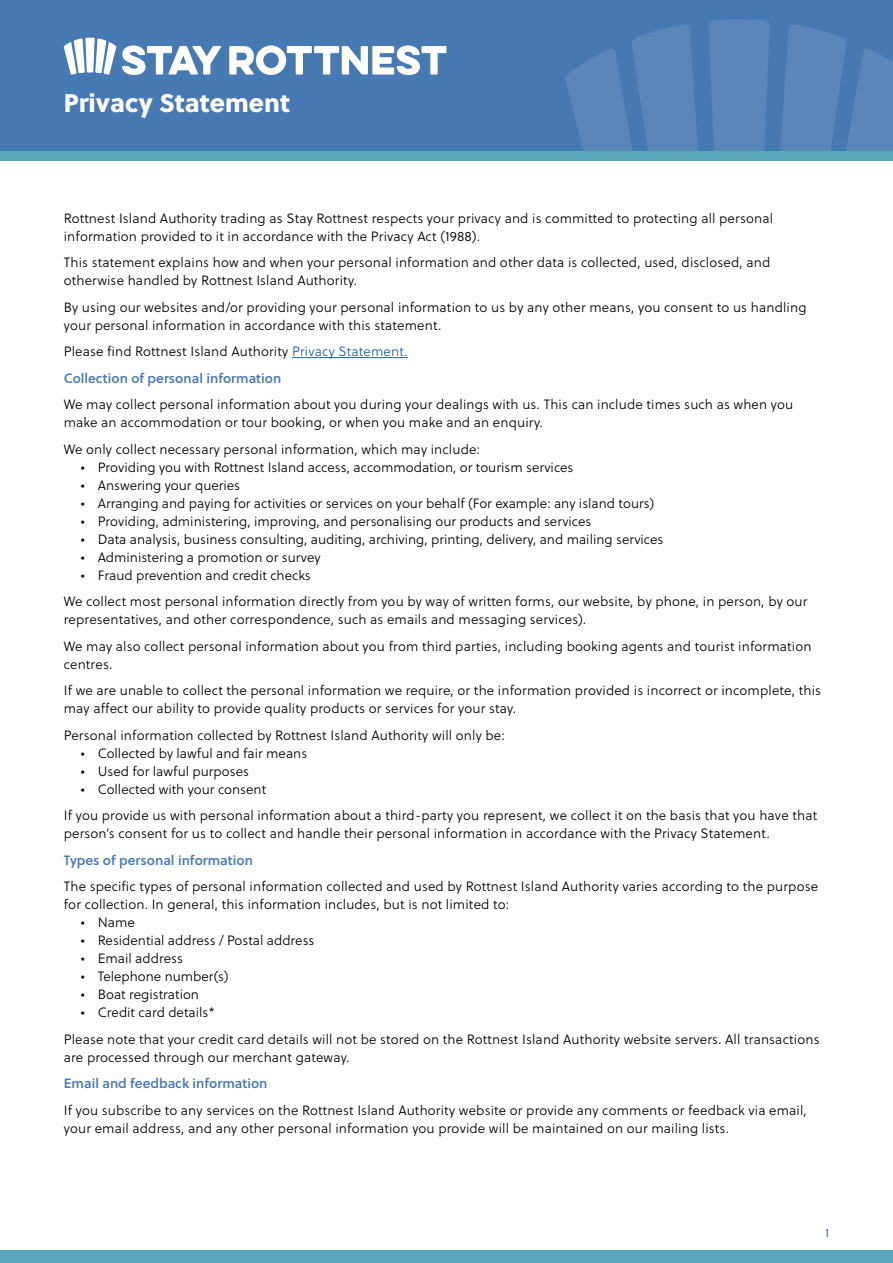
<style>
.page{position:relative;width:893px;height:1263px;background:#fff}
.page>*{position:absolute;margin:0;border:0;box-sizing:border-box;transform-origin:0 0}
.t1{font:25.5px "Soleil Xb";color:#fff}
.t2{font:13.5px/18px "Soleil Lt";letter-spacing:.01em;color:#000}
.t3{font:13.5px "Soleil Sb";color:#4a7ab1}
.t4{font:12px "Soleil";color:#477ab3}
.s1{color:#215e9e}
</style>
<div class="page">
<div style="left:0;top:0;width:893px;height:151px;background:#477ab3"></div>
<svg style="left:566px;top:19px;width:327px;height:132px"></svg>
<div style="left:0;top:151px;width:893px;height:10px;background:#57a6ba"></div>
<svg style="left:122px;top:45px;width:99px;height:30px"></svg>
<svg style="left:229px;top:46px;width:217px;height:29px"></svg>
<svg style="left:64px;top:38px;width:52px;height:37px"></svg>
<div style="left:0;top:1250px;width:893px;height:13px;background:#57a6ba"></div>
<hr style="left:292px;top:357px;width:116px;height:1px;background:#215e9e">
<h1 class="t1" style="left:64px;top:83px;width:228px">Privacy Statement</h1>
<p class="t2" style="left:64px;top:209px;width:711px">Rottnest Island Authority trading as Stay Rottnest respects your privacy and is committed to protecting all personal information provided to it in accordance with the Privacy Act (1988).</p>
<p class="t2" style="left:64px;top:253px;width:708px">This statement explains how and when your personal information and other data is collected, used, disclosed, and otherwise handled by Rottnest Island Authority.</p>
<p class="t2" style="left:64px;top:298px;width:744px">By using our websites and/or providing your personal information to us by any other means, you consent to us handling your personal information in accordance with this statement.</p>
<p class="t2" style="left:64px;top:342px;width:345px">Please find Rottnest Island Authority <span class="s1">Privacy Statement.</span></p>
<p class="t3" style="left:64px;top:368px;width:219px">Collection of personal information</p>
<p class="t2" style="left:64px;top:395px;width:731px">We may collect personal information about you during your dealings with us. This can include times such as when you make an accommodation or tour booking, or when you make and an enquiry.</p>
<p class="t2" style="left:64px;top:440px;width:418px">We only collect necessary personal information, which may include:</p>
<p class="t2" style="left:81px;top:458px;width:494px">• Providing you with Rottnest Island access, accommodation, or tourism services</p>
<p class="t2" style="left:81px;top:476px;width:161px">• Answering your queries</p>
<p class="t2" style="left:81px;top:494px;width:575px">• Arranging and paying for activities or services on your behalf (For example: any island tours)</p>
<p class="t2" style="left:81px;top:512px;width:512px">• Providing, administering, improving, and personalising our products and services</p>
<p class="t2" style="left:81px;top:530px;width:584px">• Data analysis, business consulting, auditing, archiving, printing, delivery, and mailing services</p>
<p class="t2" style="left:81px;top:548px;width:241px">• Administering a promotion or survey</p>
<p class="t2" style="left:64px;top:562px;width:745px;line-height:26.5px;text-indent:17px">• Fraud prevention and credit checks<br>We collect most personal information directly from you by way of written forms, our website, by phone, in person, by our</p>
<p class="t2" style="left:64px;top:606px;width:749px;line-height:26.5px">representatives, and other correspondence, such as emails and messaging services).<br>We may also collect personal information about you from third parties, including booking agents and tourist information</p>
<p class="t2" style="left:64px;top:651px;width:759px;line-height:26.5px">centres.<br>If we are unable to collect the personal information we require, or the information provided is incorrect or incomplete, this</p>
<p class="t2" style="left:64px;top:695px;width:454px;line-height:26.5px">may affect our ability to provide quality products or services for your stay.<br>Personal information collected by Rottnest Island Authority will only be:</p>
<p class="t2" style="left:81px;top:744px;width:228px">• Collected by lawful and fair means</p>
<p class="t2" style="left:81px;top:762px;width:170px">• Used for lawful purposes</p>
<p class="t2" style="left:64px;top:776px;width:755px;line-height:26.5px;text-indent:17px">• Collected with your consent<br>If you provide us with personal information about a third-party you represent, we collect it on the basis that you have that</p>
<p class="t2" style="left:64px;top:824px;width:707px">person’s consent for us to collect and handle their personal information in accordance with the Privacy Statement.</p>
<p class="t3" style="left:64px;top:850px;width:191px">Types of personal information</p>
<p class="t2" style="left:64px;top:877px;width:756px">The specific types of personal information collected and used by Rottnest Island Authority varies according to the purpose for collection. In general, this information includes, but is not limited to:</p>
<p class="t2" style="left:81px;top:913px;width:56px">• Name</p>
<p class="t2" style="left:81px;top:931px;width:235px">• Residential address / Postal address</p>
<p class="t2" style="left:81px;top:949px;width:104px">• Email address</p>
<p class="t2" style="left:81px;top:967px;width:149px">• Telephone number(s)</p>
<p class="t2" style="left:81px;top:985px;width:120px">• Boat registration</p>
<p class="t2" style="left:64px;top:999px;width:757px;line-height:26.5px;text-indent:17px">• Credit card details*<br>Please note that your credit card details will not be stored on the Rottnest Island Authority website servers. All transactions</p>
<p class="t2" style="left:64px;top:1048px;width:287px">are processed through our merchant gateway.</p>
<p class="t3" style="left:64px;top:1073px;width:205px">Email and feedback information</p>
<p class="t2" style="left:64px;top:1101px;width:745px">If you subscribe to any services on the Rottnest Island Authority website or provide any comments or feedback via email, your email address, and any other personal information you provide will be maintained on our mailing lists.</p>
<p class="t4" style="left:825px;top:1224px;width:6px">1</p>
</div>
